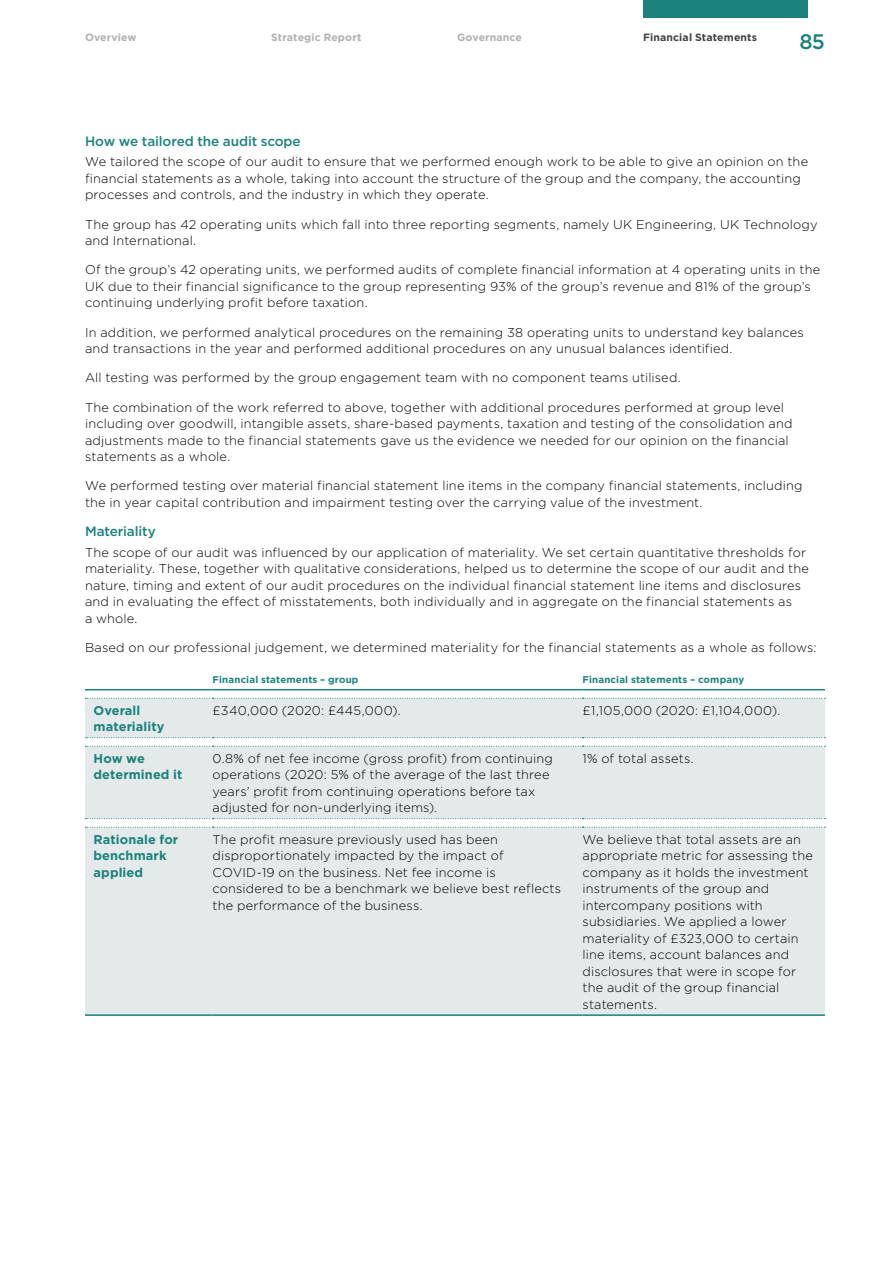
<style>
.page{position:relative;width:893px;height:1263px;background:#fff}
.page>*{position:absolute;margin:0;border:0;box-sizing:border-box;transform-origin:0 0}
.t1{font:500 21px "Gotham";color:#1b827e}
.t2{font:500 13.5px "Gotham";letter-spacing:-.01em;color:#1b827e}
.t3{font:300 12.75px/16.5px "Gotham";letter-spacing:.01em;color:#000}
.t4{font:700 12.75px/16.5px "Gotham";letter-spacing:.01em;color:#1b827e}
.t5{font:700 10.5px "Gotham";letter-spacing:.01em;color:#b3afb0}
.t6{font:700 10.5px "Gotham";letter-spacing:.015em;color:#414245}
.t7{font:700 9.75px "Gotham";letter-spacing:.015em;color:#1b827e}
</style>
<div class="page">
<div style="left:643px;top:0;width:165px;height:17px;background:#1b827e"></div>
<div style="left:85px;top:699px;width:740px;height:315px;background:#e4e9e9"></div>
<hr style="left:85px;top:1014px;width:128px;height:2px;background:#1b827e">
<hr style="left:213px;top:1014px;width:370px;height:2px;background:#1b827e">
<hr style="left:583px;top:1014px;width:242px;height:2px;background:#1b827e">
<svg style="left:85px;top:698px;width:741px;height:1px"></svg>
<svg style="left:85px;top:737px;width:741px;height:1px"></svg>
<svg style="left:85px;top:746px;width:741px;height:1px"></svg>
<svg style="left:85px;top:818px;width:741px;height:1px"></svg>
<svg style="left:85px;top:827px;width:741px;height:1px"></svg>
<hr style="left:85px;top:689px;width:128px;height:1px;background:#1b827e">
<hr style="left:213px;top:689px;width:370px;height:1px;background:#1b827e">
<hr style="left:583px;top:689px;width:242px;height:1px;background:#1b827e">
<p class="t5" style="left:85px;top:31px;width:53px">Overview</p>
<p class="t5" style="left:271px;top:31px;width:92px">Strategic Report</p>
<p class="t5" style="left:457px;top:31px;width:66px">Governance</p>
<p class="t6" style="left:643px;top:31px;width:115px">Financial Statements</p>
<h1 class="t1" style="left:800px;top:28px;width:27px">85</h1>
<p class="t2" style="left:85px;top:132px;width:217px">How we tailored the audit scope</p>
<p class="t3" style="left:85px;top:153px;width:725px">We tailored the scope of our audit to ensure that we performed enough work to be able to give an opinion on the financial statements as a whole, taking into account the structure of the group and the company, the accounting processes and controls, and the industry in which they operate.</p>
<p class="t3" style="left:85px;top:215px;width:734px">The group has 42 operating units which fall into three reporting segments, namely UK Engineering, UK Technology and International.</p>
<p class="t3" style="left:85px;top:261px;width:737px">Of the group’s 42 operating units, we performed audits of complete financial information at 4 operating units in the<br>UK due to their financial significance to the group representing 93% of the group’s revenue and 81% of the group’s continuing underlying profit before taxation.</p>
<p class="t3" style="left:85px;top:323px;width:720px">In addition, we performed analytical procedures on the remaining 38 operating units to understand key balances and transactions in the year and performed additional procedures on any unusual balances identified.</p>
<p class="t3" style="left:85px;top:369px;width:597px">All testing was performed by the group engagement team with no component teams utilised.</p>
<p class="t3" style="left:85px;top:398px;width:709px">The combination of the work referred to above, together with additional procedures performed at group level including over goodwill, intangible assets, share-based payments, taxation and testing of the consolidation and adjustments made to the financial statements gave us the evidence we needed for our opinion on the financial statements as a whole.</p>
<p class="t3" style="left:85px;top:477px;width:719px">We performed testing over material financial statement line items in the company financial statements, including the in year capital contribution and impairment testing over the carrying value of the investment.</p>
<p class="t2" style="left:85px;top:522px;width:72px">Materiality</p>
<p class="t3" style="left:85px;top:544px;width:725px">The scope of our audit was influenced by our application of materiality. We set certain quantitative thresholds for materiality. These, together with qualitative considerations, helped us to determine the scope of our audit and the nature, timing and extent of our audit procedures on the individual financial statement line items and disclosures and in evaluating the effect of misstatements, both individually and in aggregate on the financial statements as<br>a whole.</p>
<p class="t3" style="left:85px;top:639px;width:733px">Based on our professional judgement, we determined materiality for the financial statements as a whole as follows:</p>
<p class="t7" style="left:213px;top:673px;width:147px">Financial statements – group</p>
<p class="t7" style="left:583px;top:673px;width:163px">Financial statements – company</p>
<p class="t4" style="left:94px;top:702px;width:72px">Overall materiality</p>
<p class="t3" style="left:213px;top:702px;width:190px">£340,000 (2020: £445,000).</p>
<p class="t3" style="left:583px;top:702px;width:199px">£1,105,000 (2020: £1,104,000).</p>
<p class="t4" style="left:94px;top:750px;width:90px">How we determined it</p>
<p class="t3" style="left:213px;top:750px;width:342px">0.8% of net fee income (gross profit) from continuing operations (2020: 5% of the average of the last three years’ profit from continuing operations before tax adjusted for non-underlying items).</p>
<p class="t3" style="left:583px;top:750px;width:113px">1% of total assets.</p>
<p class="t4" style="left:94px;top:831px;width:86px">Rationale for benchmark applied</p>
<p class="t3" style="left:213px;top:831px;width:350px">The profit measure previously used has been disproportionately impacted by the impact of COVID-19 on the business. Net fee income is considered to be a benchmark we believe best reflects the performance of the business.</p>
<p class="t3" style="left:583px;top:831px;width:232px">We believe that total assets are an appropriate metric for assessing the company as it holds the investment instruments of the group and intercompany positions with subsidiaries. We applied a lower materiality of £323,000 to certain line items, account balances and disclosures that were in scope for the audit of the group financial statements.</p>
</div>
